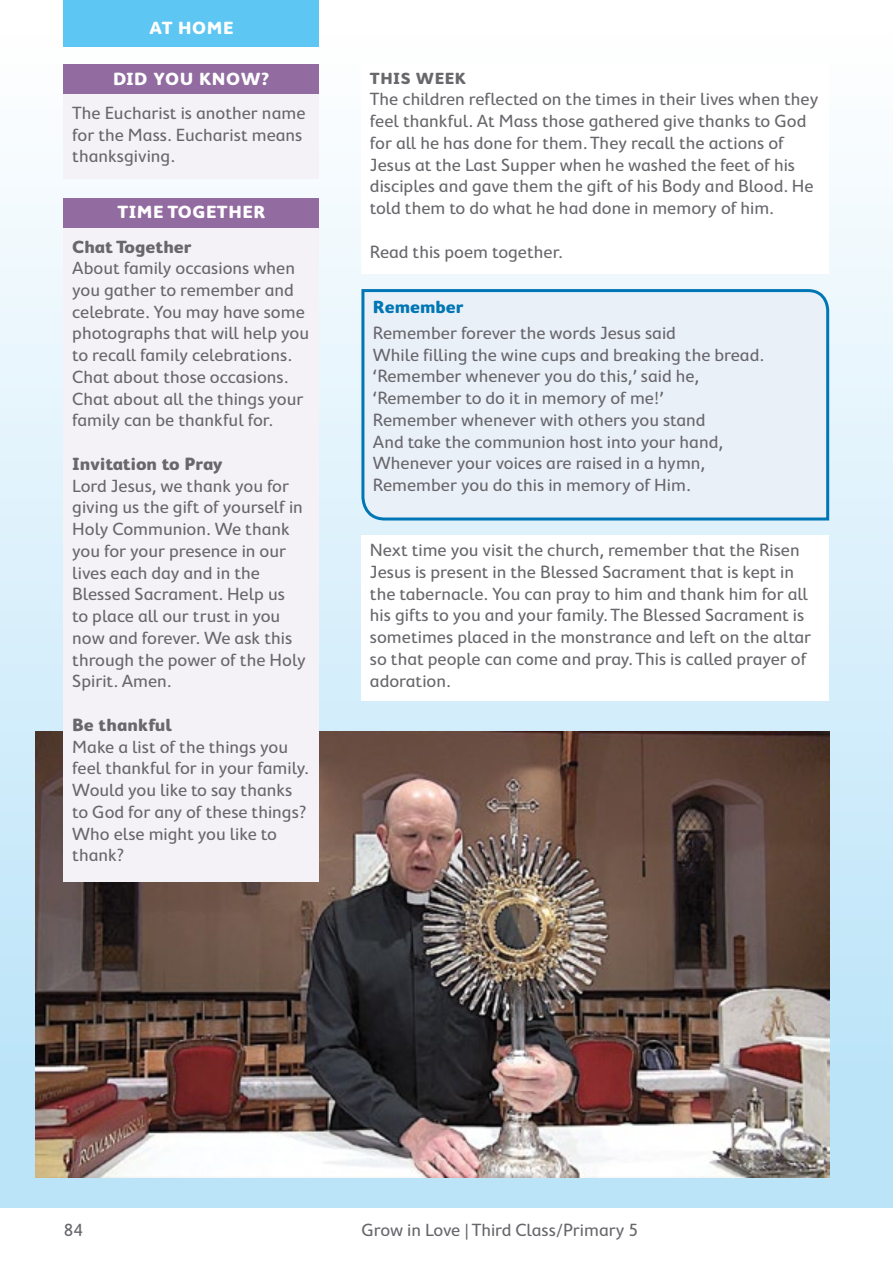
<style>
.page{position:relative;width:893px;height:1263px;background:#fff}
.page>*{position:absolute;margin:0;border:0;box-sizing:border-box;transform-origin:0 0}
.t1{font:18px/21.8px "Cambridge Round";color:#68676c}
.t2{font:700 18px "Cambridge Round";color:#68676c}
.t3{font:700 18px "Cambridge Round";letter-spacing:.03em;color:#fff}
.t4{font:700 18px "Cambridge Round";color:#0076b4}
.t5{font:700 16.5px "Cambridge Round";letter-spacing:.03em;color:#68676c}
</style>
<div class="page">
<div style="left:0;top:34px;width:893px;height:1174px;background:linear-gradient(to bottom,#fefefe,#b5e1f8)"></div>
<div style="left:64px;top:0;width:255px;height:47px;background:#5ec6f2"></div>
<img style="left:35px;top:731px;width:794px;height:447px">
<div style="left:361px;top:64px;width:468px;height:210px;background:#fff"></div>
<div style="left:360px;top:288px;width:471px;height:234px;background:#eaf0f8"></div>
<div style="left:64px;top:198px;width:255px;height:683px;background:#f4f1f7"></div>
<div style="left:64px;top:64px;width:255px;height:114px;background:#f4f1f7"></div>
<div style="left:64px;top:198px;width:255px;height:29px;background:#926ba1"></div>
<div style="left:64px;top:64px;width:255px;height:30px;background:#926ba1"></div>
<div style="left:361px;top:535px;width:468px;height:166px;background:#fff"></div>
<p class="t3" style="left:149px;top:17px;width:86px">AT HOME</p>
<p class="t3" style="left:113px;top:68px;width:158px">DID YOU KNOW?</p>
<p class="t1" style="left:72px;top:102px;width:235px">The Eucharist is another name for the Mass. Eucharist means thanksgiving.</p>
<p class="t3" style="left:117px;top:202px;width:149px">TIME TOGETHER</p>
<p class="t2" style="left:72px;top:236px;width:121px">Chat Together</p>
<p class="t1" style="left:72px;top:257px;width:238px">About family occasions when you gather to remember and celebrate. You may have some photographs that will help you to recall family celebrations.<br>Chat about those occasions.<br>Chat about all the things your family can be thankful for.</p>
<p class="t2" style="left:72px;top:454px;width:152px">Invitation to Pray</p>
<p class="t1" style="left:72px;top:475px;width:235px">Lord Jesus, we thank you for giving us the gift of yourself in<br>Holy Communion. We thank you for your presence in our lives each day and in the<br>Blessed Sacrament. Help us<br>to place all our trust in you now and forever. We ask this through the power of the Holy<br>Spirit. Amen.</p>
<p class="t2" style="left:72px;top:715px;width:101px">Be thankful</p>
<p class="t1" style="left:72px;top:736px;width:238px">Make a list of the things you feel thankful for in your family.<br>Would you like to say thanks to God for any of these things?<br>Who else might you like to thank?</p>
<p class="t5" style="left:370px;top:68px;width:98px">THIS WEEK</p>
<p class="t1" style="left:370px;top:88px;width:450px">The children reflected on the times in their lives when they feel thankful. At Mass those gathered give thanks to God for all he has done for them. They recall the actions of Jesus at the Last Supper when he washed the feet of his disciples and gave them the gift of his Body and Blood. He told them to do what he had done in memory of him.</p>
<p class="t1" style="left:370px;top:240px;width:194px">Read this poem together.</p>
<p class="t4" style="left:373px;top:296px;width:92px">Remember</p>
<p class="t1" style="left:373px;top:322px;width:393px">Remember forever the words Jesus said<br>While filling the wine cups and breaking the bread. ‘Remember whenever you do this,’ said he, ‘Remember to do it in memory of me!’<br>Remember whenever with others you stand<br>And take the communion host into your hand, Whenever your voices are raised in a hymn, Remember you do this in memory of Him.</p>
<p class="t1" style="left:370px;top:539px;width:443px">Next time you visit the church, remember that the Risen Jesus is present in the Blessed Sacrament that is kept in the tabernacle. You can pray to him and thank him for all his gifts to you and your family. The Blessed Sacrament is sometimes placed in the monstrance and left on the altar so that people can come and pray. This is called prayer of adoration.</p>
<p class="t1" style="left:64px;top:1219px;width:21px">84</p>
<p class="t1" style="left:361px;top:1219px;width:278px">Grow in Love | Third Class/Primary 5</p>
</div>
